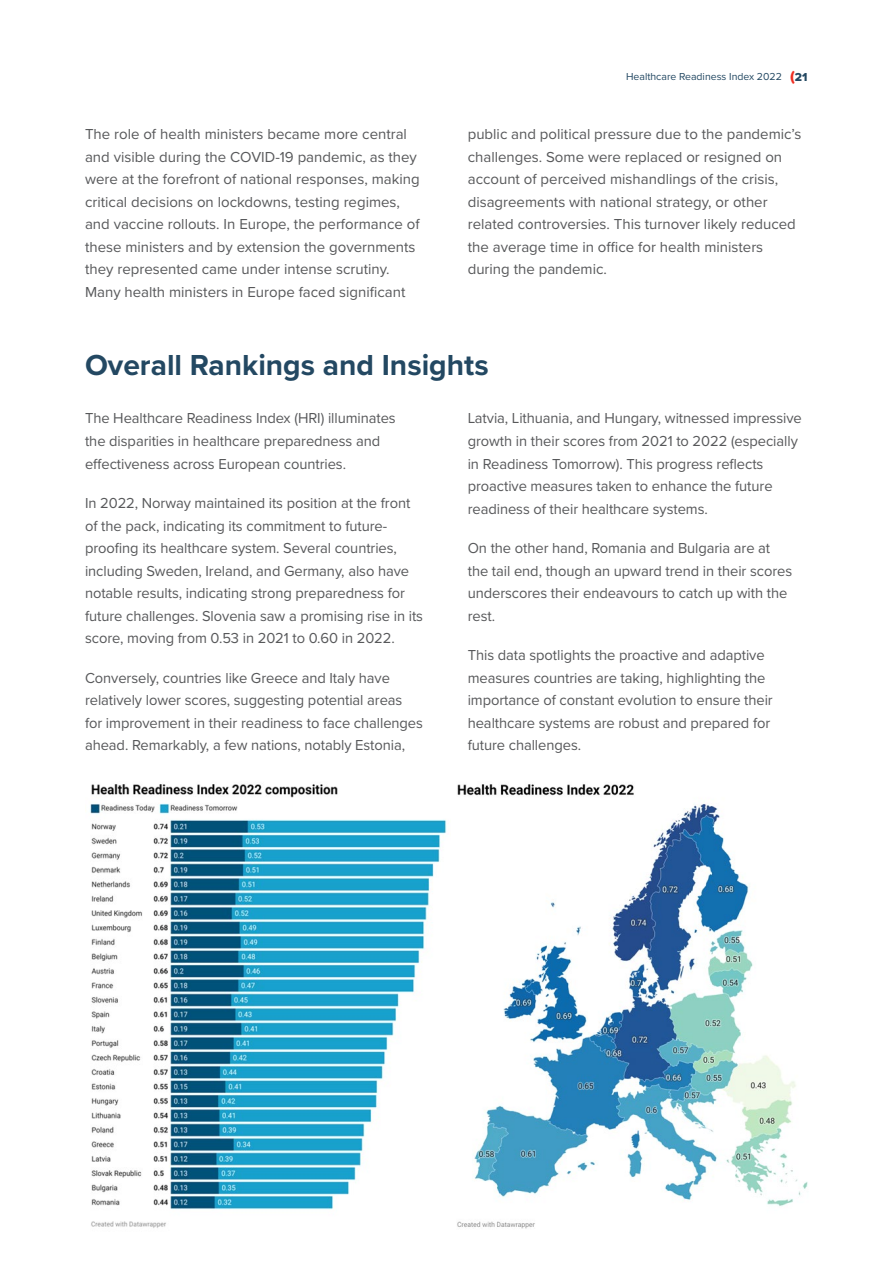
<style>
.page{position:relative;width:893px;height:1263px;background:#fff}
.page>*{position:absolute;margin:0;border:0;box-sizing:border-box;transform-origin:0 0}
.t1{font:700 30px "Proxima Nova";color:#234862}
.t2{font:15px/22.5px "Proxima Nova";letter-spacing:-.005em;color:#57585a}
.t3{font:10.5px "Proxima Nova";color:#234862}
.s1{font-family:"Proxima Nova Extrabld";font-size:15px;color:#ee2e22}
.s2{font-family:"Proxima Nova Extrabld";font-size:12px}
</style>
<div class="page">
<img style="left:90px;top:784px;width:718px;height:445px">
<p class="t3" style="left:626px;top:69px;width:183px">Healthcare Readiness Index 2022 <span class="s1">(</span><span class="s2">21</span></p>
<p class="t2" style="left:85px;top:123px;width:336px">The role of health ministers became more central and visible during the COVID-19 pandemic, as they were at the forefront of national responses, making critical decisions on lockdowns, testing regimes, and vaccine rollouts. In Europe, the performance of these ministers and by extension the governments they represented came under intense scrutiny.<br>Many health ministers in Europe faced significant</p>
<p class="t2" style="left:468px;top:123px;width:335px">public and political pressure due to the pandemic’s challenges. Some were replaced or resigned on account of perceived mishandlings of the crisis, disagreements with national strategy, or other related controversies. This turnover likely reduced the average time in office for health ministers during the pandemic.</p>
<h1 class="t1" style="left:85px;top:343px;width:405px">Overall Rankings and Insights</h1>
<p class="t2" style="left:85px;top:407px;width:312px">The Healthcare Readiness Index (HRI) illuminates the disparities in healthcare preparedness and effectiveness across European countries.</p>
<p class="t2" style="left:85px;top:491px;width:340px">In 2022, Norway maintained its position at the front of the pack, indicating its commitment to future&shy;proofing its healthcare system. Several countries, including Sweden, Ireland, and Germany, also have notable results, indicating strong preparedness for future challenges. Slovenia saw a promising rise in its score, moving from 0.53 in 2021 to 0.60 in 2022.</p>
<p class="t2" style="left:85px;top:666px;width:339px">Conversely, countries like Greece and Italy have relatively lower scores, suggesting potential areas for improvement in their readiness to face challenges ahead. Remarkably, a few nations, notably Estonia,</p>
<p class="t2" style="left:468px;top:407px;width:335px">Latvia, Lithuania, and Hungary, witnessed impressive growth in their scores from 2021 to 2022 (especially in Readiness Tomorrow). This progress reflects proactive measures taken to enhance the future readiness of their healthcare systems.</p>
<p class="t2" style="left:468px;top:536px;width:326px">On the other hand, Romania and Bulgaria are at the tail end, though an upward trend in their scores underscores their endeavours to catch up with the rest.</p>
<p class="t2" style="left:468px;top:643px;width:307px">This data spotlights the proactive and adaptive measures countries are taking, highlighting the importance of constant evolution to ensure their healthcare systems are robust and prepared for future challenges.</p>
</div>
